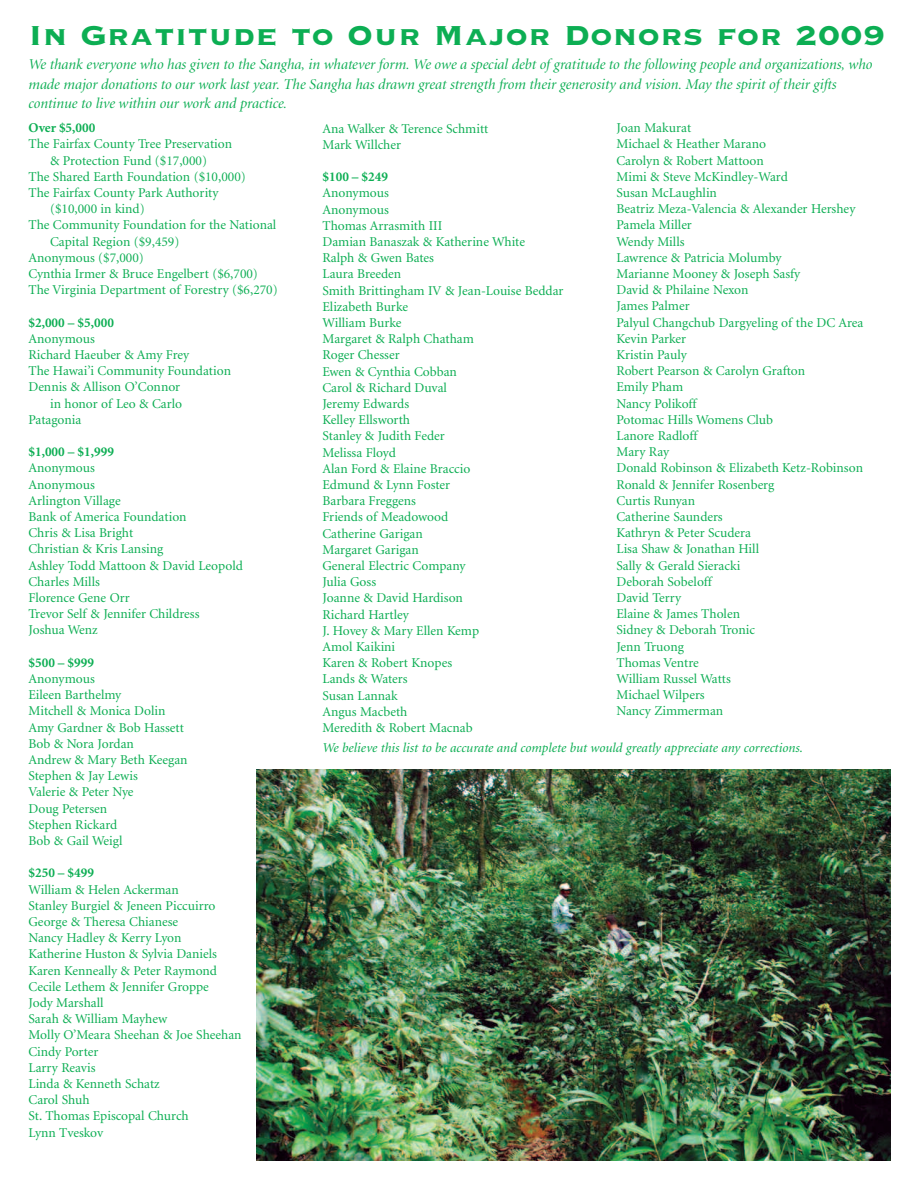
<style>
.page{position:relative;width:918px;height:1188px;background:#fff}
.page>*{position:absolute;margin:0;border:0;box-sizing:border-box;transform-origin:0 0}
.t1{font:36px "Copperplate Thirty Three BC";letter-spacing:-.33em;color:#0cae53}
.t2{font:italic 15px/19.5px "Minion Display";color:#0cae53}
.t3{font:13.5px/16.2px "Minion";color:#0cae53}
.t4{font:italic 13.5px "Minion";color:#0cae53}
.t5{font:700 13.5px "Minion";color:#0cae53}
.s1{color:#fff}
</style>
<div class="page">
<img style="left:256px;top:769px;width:634px;height:392px">
<h1 class="t1" style="left:29px;top:12px;width:858px">I n<span class="s1">I n</span> G<span class="s1">G</span>r<span class="s1">r</span>a<span class="s1">a</span>t<span class="s1">t</span>i <span class="s1">i</span>t<span class="s1">t</span>u<span class="s1">u</span>d<span class="s1">d</span>e<span class="s1">e</span> t<span class="s1">t</span>o<span class="s1">o</span> O<span class="s1">O</span>u<span class="s1">u r M</span> a j o r <span class="s1">D o n</span> o r<span class="s1">s</span>s <span class="s1">f</span>f<span class="s1">o</span>o<span class="s1">r</span>r <span class="s1">2</span>2<span class="s1">0</span>0<span class="s1">0</span>0<span class="s1">8</span>9</h1>
<p class="t2" style="left:28px;top:56px;width:845px">We thank everyone who has given to the Sangha, in whatever form. We owe a special debt of gratitude to the following people and organizations, who made major donations to our work last year. The Sangha has drawn great strength from their generosity and vision. May the spirit of their gifts continue to live within our work and practice.</p>
<p class="t5" style="left:28px;top:123px;width:68px">Over $5,000</p>
<p class="t3" style="left:29px;top:137px;width:205px">The Fairfax County Tree Preservation</p>
<p class="t3" style="left:50px;top:153px;width:158px">&amp; Protection Fund ($17,000)</p>
<p class="t3" style="left:29px;top:169px;width:219px">The Shared Earth Foundation ($10,000)</p>
<p class="t3" style="left:29px;top:186px;width:192px">The Fairfax County Park Authority</p>
<p class="t3" style="left:50px;top:202px;width:96px">($10,000 in kind)</p>
<p class="t3" style="left:29px;top:218px;width:249px">The Community Foundation for the National</p>
<p class="t3" style="left:50px;top:234px;width:131px">Capital Region ($9,459)</p>
<p class="t3" style="left:29px;top:250px;width:117px">Anonymous ($7,000)</p>
<p class="t3" style="left:29px;top:267px;width:231px">Cynthia Irmer &amp; Bruce Engelbert ($6,700)</p>
<p class="t3" style="left:29px;top:283px;width:251px">The Virginia Department of Forestry ($6,270)</p>
<p class="t5" style="left:29px;top:317px;width:87px">$2,000 – $5,000</p>
<p class="t3" style="left:29px;top:331px;width:68px">Anonymous</p>
<p class="t3" style="left:29px;top:348px;width:162px">Richard Haeuber &amp; Amy Frey</p>
<p class="t3" style="left:29px;top:364px;width:204px">The Hawai’i Community Foundation</p>
<p class="t3" style="left:29px;top:380px;width:153px">Dennis &amp; Allison O’Connor</p>
<p class="t3" style="left:50px;top:396px;width:134px">in honor of Leo &amp; Carlo</p>
<p class="t3" style="left:29px;top:412px;width:54px">Patagonia</p>
<p class="t5" style="left:29px;top:447px;width:87px">$1,000 – $1,999</p>
<p class="t3" style="left:29px;top:461px;width:216px">Anonymous<br>Anonymous<br>Arlington Village<br>Bank of America Foundation<br>Chris &amp; Lisa Bright<br>Christian &amp; Kris Lansing<br>Ashley Todd Mattoon &amp; David Leopold<br>Charles Mills<br>Florence Gene Orr<br>Trevor Self &amp; Jennifer Childress<br>Joshua Wenz</p>
<p class="t5" style="left:29px;top:657px;width:67px">$500 – $999</p>
<p class="t3" style="left:29px;top:672px;width:161px">Anonymous<br>Eileen Barthelmy<br>Mitchell &amp; Monica Dolin<br>Amy Gardner &amp; Bob Hassett<br>Bob &amp; Nora Jordan<br>Andrew &amp; Mary Beth Keegan<br>Stephen &amp; Jay Lewis<br>Valerie &amp; Peter Nye<br>Doug Petersen<br>Stephen Rickard<br>Bob &amp; Gail Weigl</p>
<p class="t5" style="left:29px;top:868px;width:67px">$250 – $499</p>
<p class="t3" style="left:29px;top:882px;width:215px">William &amp; Helen Ackerman<br>Stanley Burgiel &amp; Jeneen Piccuirro<br>George &amp; Theresa Chianese<br>Nancy Hadley &amp; Kerry Lyon<br>Katherine Huston &amp; Sylvia Daniels<br>Karen Kenneally &amp; Peter Raymond<br>Cecile Lethem &amp; Jennifer Groppe<br>Jody Marshall<br>Sarah &amp; William Mayhew<br>Molly O’Meara Sheehan &amp; Joe Sheehan<br>Cindy Porter<br>Larry Reavis<br>Linda &amp; Kenneth Schatz<br>Carol Shuh<br>St. Thomas Episcopal Church<br>Lynn Tveskov</p>
<p class="t3" style="left:616px;top:121px;width:248px">Joan Makurat<br>Michael &amp; Heather Marano<br>Carolyn &amp; Robert Mattoon<br>Mimi &amp; Steve McKindley-Ward<br>Susan McLaughlin<br>Beatriz Meza-Valencia &amp; Alexander Hershey<br>Pamela Miller<br>Wendy Mills<br>Lawrence &amp; Patricia Molumby<br>Marianne Mooney &amp; Joseph Sasfy<br>David &amp; Philaine Nexon<br>James Palmer<br>Palyul Changchub Dargyeling of the DC Area<br>Kevin Parker<br>Kristin Pauly<br>Robert Pearson &amp; Carolyn Grafton<br>Emily Pham<br>Nancy Polikoff<br>Potomac Hills Womens Club<br>Lanore Radloff<br>Mary Ray<br>Donald Robinson &amp; Elizabeth Ketz-Robinson<br>Ronald &amp; Jennifer Rosenberg<br>Curtis Runyan<br>Catherine Saunders<br>Kathryn &amp; Peter Scudera<br>Lisa Shaw &amp; Jonathan Hill<br>Sally &amp; Gerald Sieracki<br>Deborah Sobeloff<br>David Terry<br>Elaine &amp; James Tholen<br>Sidney &amp; Deborah Tronic<br>Jenn Truong<br>Thomas Ventre<br>William Russel Watts<br>Michael Wilpers<br>Nancy Zimmerman</p>
<p class="t4" style="left:322px;top:743px;width:482px">We believe this list to be accurate and complete but would greatly appreciate any corrections.</p>
<p class="t3" style="left:322px;top:121px;width:167px">Ana Walker &amp; Terence Schmitt<br>Mark Willcher</p>
<p class="t5" style="left:323px;top:172px;width:67px">$100 – $249</p>
<p class="t3" style="left:323px;top:186px;width:243px">Anonymous<br>Anonymous<br>Thomas Arrasmith III<br>Damian Banaszak &amp; Katherine White<br>Ralph &amp; Gwen Bates<br>Laura Breeden<br>Smith Brittingham IV &amp; Jean-Louise Beddar<br>Elizabeth Burke<br>William Burke<br>Margaret &amp; Ralph Chatham<br>Roger Chesser<br>Ewen &amp; Cynthia Cobban<br>Carol &amp; Richard Duval<br>Jeremy Edwards<br>Kelley Ellsworth<br>Stanley &amp; Judith Feder<br>Melissa Floyd<br>Alan Ford &amp; Elaine Braccio<br>Edmund &amp; Lynn Foster<br>Barbara Freggens<br>Friends of Meadowood<br>Catherine Garigan<br>Margaret Garigan<br>General Electric Company<br>Julia Goss<br>Joanne &amp; David Hardison<br>Richard Hartley<br>J. Hovey &amp; Mary Ellen Kemp<br>Amol Kaikini<br>Karen &amp; Robert Knopes<br>Lands &amp; Waters<br>Susan Lannak<br>Angus Macbeth<br>Meredith &amp; Robert Macnab</p>
</div>
